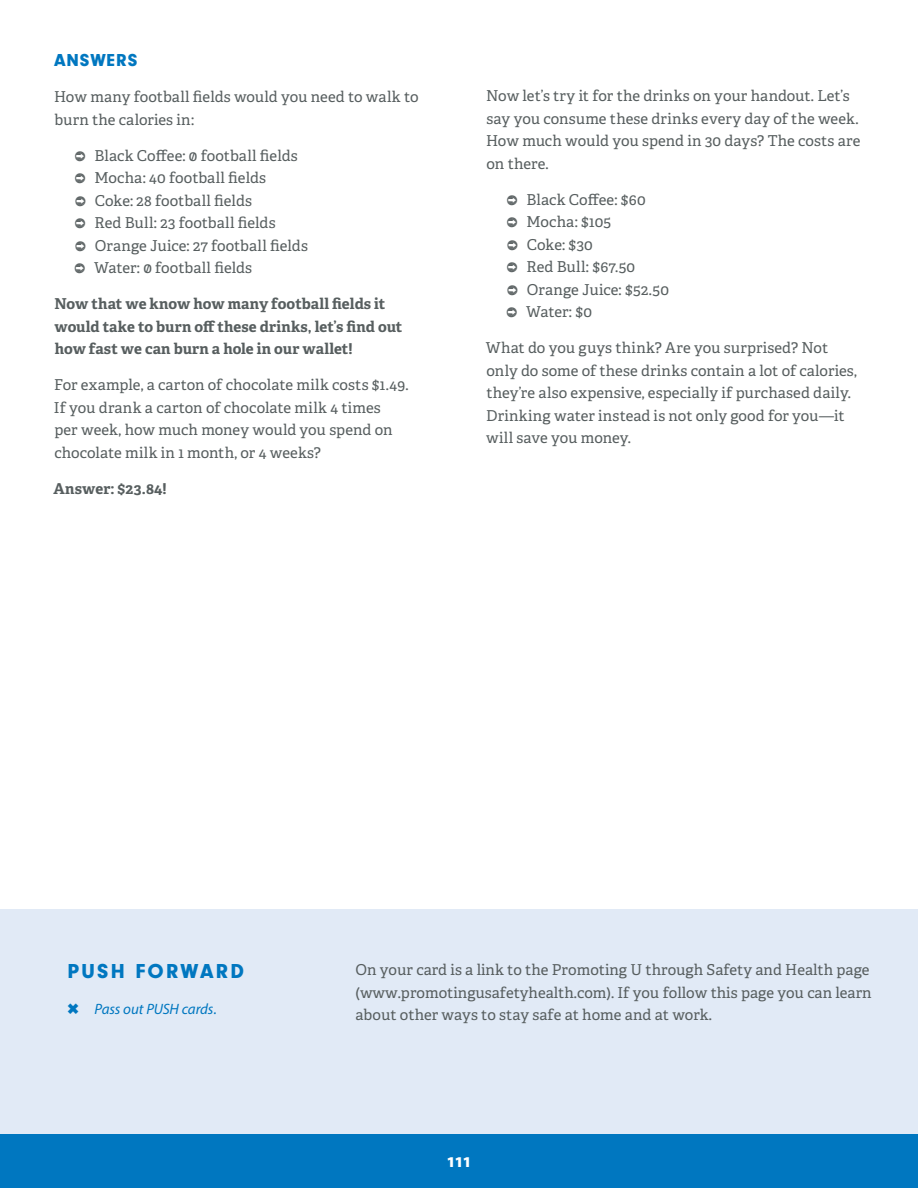
<style>
.page{position:relative;width:918px;height:1188px;background:#fff}
.page>*{position:absolute;margin:0;border:0;box-sizing:border-box;transform-origin:0 0}
.t1{font:900 21px "Neuzeit Gro";letter-spacing:.105em;color:#0077c0}
.t2{font:900 18px "Neuzeit Gro";letter-spacing:.05em;color:#0077c0}
.BULLET_1{font:15px/22.5px "Adelle";color:#575e5f}
.BULLET_1-2{font:700 15px/22.5px "Adelle";letter-spacing:.005em;color:#575e5f}
.t3{font:italic 15px "Myriad Pro";letter-spacing:-.01em;color:#0077c0}
.t4{font:900 semi-expanded 15px "Myriad Pro";color:#fff}
.s1{font-family:"KG Arrows"}
</style>
<div class="page">
<div style="left:0;top:1134px;width:918px;height:54px;background:#0077c0"></div>
<div style="left:0;top:910px;width:918px;height:224px;background:#e1eaf6"></div>
<h1 class="t2" style="left:54px;top:50px;width:85px">ANSWERS</h1>
<p class="BULLET_1" style="left:54px;top:85px;width:366px">How many football fields would you need to walk to burn the calories in:</p>
<p class="BULLET_1" style="left:75px;top:143px;width:225px"><span class="s1">Z</span> Black Coffee: 0 football fields</p>
<p class="BULLET_1" style="left:75px;top:166px;width:193px"><span class="s1">Z</span> Mocha: 40 football fields</p>
<p class="BULLET_1" style="left:75px;top:188px;width:179px"><span class="s1">Z</span> Coke: 28 football fields</p>
<p class="BULLET_1" style="left:75px;top:211px;width:203px"><span class="s1">Z</span> Red Bull: 23 football fields</p>
<p class="BULLET_1" style="left:75px;top:233px;width:235px"><span class="s1">Z</span> Orange Juice: 27 football fields</p>
<p class="BULLET_1" style="left:74px;top:256px;width:179px"><span class="s1">Z</span> Water: 0 football fields</p>
<p class="BULLET_1-2" style="left:54px;top:292px;width:350px">Now that we know how many football fields it would take to burn off these drinks, let’s find out how fast we can burn a hole in our wallet!</p>
<p class="BULLET_1" style="left:54px;top:373px;width:356px">For example, a carton of chocolate milk costs $1.49.<br>If you drank a carton of chocolate milk 4 times<br>per week, how much money would you spend on chocolate milk in 1 month, or 4 weeks?</p>
<p class="BULLET_1-2" style="left:54px;top:476px;width:115px">Answer: $23.84!</p>
<p class="BULLET_1" style="left:486px;top:84px;width:376px">Now let’s try it for the drinks on your handout. Let’s say you consume these drinks every day of the week.<br>How much would you spend in 30 days? The costs are on there.</p>
<p class="BULLET_1" style="left:507px;top:188px;width:141px"><span class="s1">Z</span> Black Coffee: $60</p>
<p class="BULLET_1" style="left:507px;top:210px;width:106px"><span class="s1">Z</span> Mocha: $105</p>
<p class="BULLET_1" style="left:507px;top:233px;width:88px"><span class="s1">Z</span> Coke: $30</p>
<p class="BULLET_1" style="left:507px;top:255px;width:130px"><span class="s1">Z</span> Red Bull: $67.50</p>
<p class="BULLET_1" style="left:507px;top:278px;width:164px"><span class="s1">Z</span> Orange Juice: $52.50</p>
<p class="BULLET_1" style="left:506px;top:300px;width:87px"><span class="s1">Z</span> Water: $0</p>
<p class="BULLET_1" style="left:486px;top:336px;width:373px">What do you guys think? Are you surprised? Not only do some of these drinks contain a lot of calories, they’re also expensive, especially if purchased daily.<br>Drinking water instead is not only good for you—it will save you money.</p>
<h1 class="t1" style="left:68px;top:959px;width:178px">PUSH FORWARD</h1>
<p class="t3" style="left:68px;top:999px;width:151px">✖ Pass out PUSH cards.</p>
<p class="BULLET_1" style="left:356px;top:958px;width:518px">On your card is a link to the Promoting U through Safety and Health page (www.promotingusafetyhealth.com). If you follow this page you can learn about other ways to stay safe at home and at work.</p>
<p class="t4" style="left:446px;top:1153px;width:27px">111</p>
</div>
